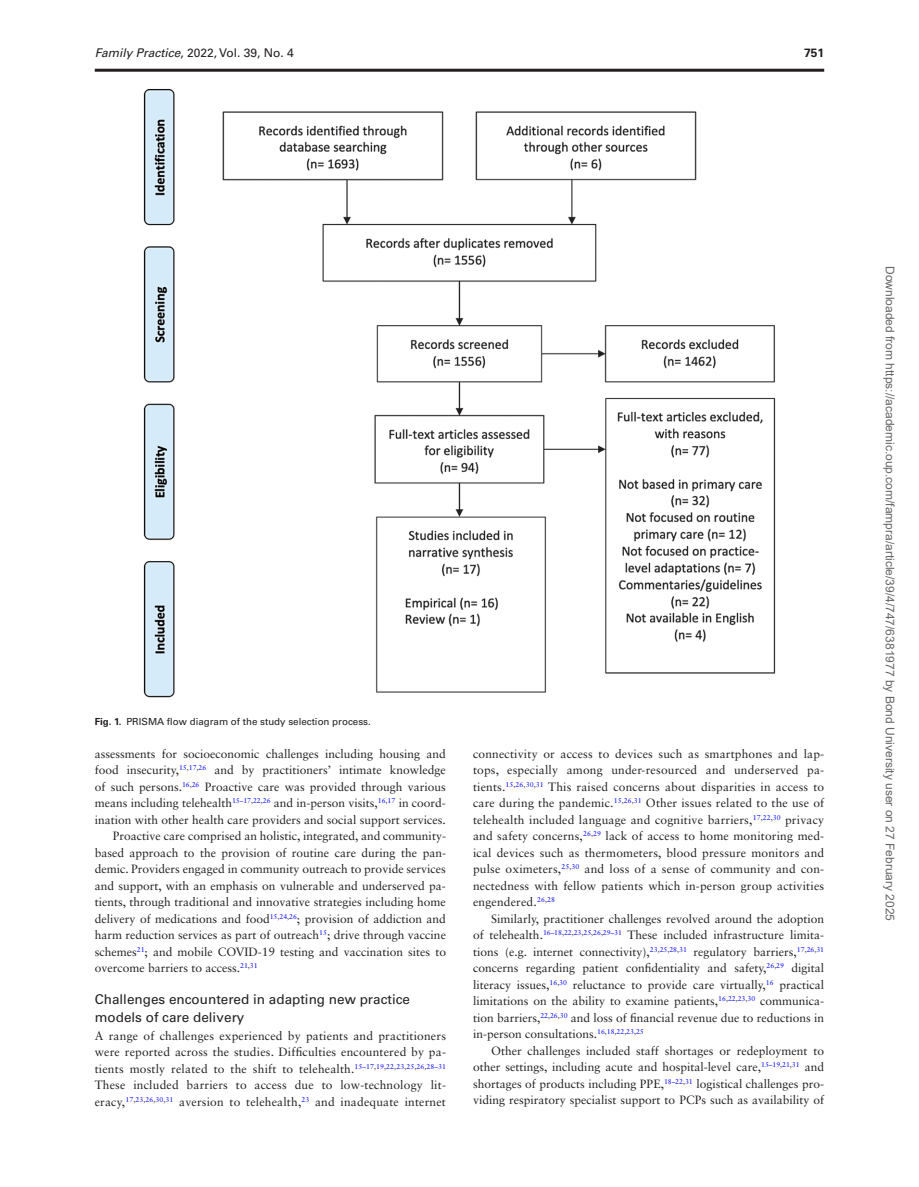
<style>
.page{position:relative;width:919px;height:1187px;background:#fff}
.page>*{position:absolute;margin:0;border:0;box-sizing:border-box;transform-origin:0 0}
.t1{font:13.5px/18px "Univers LT Std";color:#231f20}
.t2{font:12px/16.5px "Sabon LT Std";color:#231f20;text-align:justify}
.t3{font:12px "Arial";color:#666}
.t4{font:12px "Univers LT Std";color:#231f20}
.t5{font:700 12px "Univers LT Std";color:#231f20}
.t6{font:9.75px "Univers LT Std";color:#231f20}
.s1{font-style:italic}
.s2{font-weight:700}
</style>
<div class="page">
<img style="left:143px;top:89px;width:632px;height:608px">
<hr style="left:95px;top:69px;width:729px;height:3px;background:#231f20">
<p class="t4" style="left:95px;top:45px;width:200px"><span class="s1">Family Practice</span>, 2022, Vol. 39, No. 4</p>
<p class="t5" style="left:804px;top:45px;width:22px">751</p>
<p class="t6" style="left:95px;top:715px;width:277px"><span class="s2">Fig. 1.</span> PRISMA flow diagram of the study selection process.</p>
<p class="t2" style="left:95px;top:745px;width:353px">assessments for socioeconomic challenges including housing and</p>
<p class="t2" style="left:95px;top:761px;width:352px">food insecurity,<sup>15</sup><sup>,</sup><sup>17</sup><sup>,</sup><sup>26</sup> and by practitioners’ intimate knowledge</p>
<p class="t2" style="left:95px;top:778px;width:352px">of such persons.<sup>16</sup><sup>,</sup><sup>26</sup> Proactive care was provided through various</p>
<p class="t2" style="left:95px;top:794px;width:352px">means including telehealth<sup>15–17</sup><sup>,</sup><sup>22</sup><sup>,</sup><sup>26</sup> and in-person visits,<sup>16</sup><sup>,</sup><sup>17</sup> in coord-</p>
<p class="t2" style="left:95px;top:811px;width:352px">ination with other health care providers and social support services.</p>
<p class="t2" style="left:113px;top:827px;width:335px">Proactive care comprised an holistic, integrated, and community-</p>
<p class="t2" style="left:95px;top:844px;width:353px">based approach to the provision of routine care during the pan-</p>
<p class="t2" style="left:95px;top:860px;width:352px">demic. Providers engaged in community outreach to provide services</p>
<p class="t2" style="left:95px;top:877px;width:352px">and support, with an emphasis on vulnerable and underserved pa-</p>
<p class="t2" style="left:95px;top:893px;width:352px">tients, through traditional and innovative strategies including home</p>
<p class="t2" style="left:95px;top:910px;width:353px">delivery of medications and food<sup>15</sup><sup>,</sup><sup>24</sup><sup>,</sup><sup>26</sup>; provision of addiction and</p>
<p class="t2" style="left:95px;top:926px;width:353px">harm reduction services as part of outreach<sup>15</sup>; drive through vaccine</p>
<p class="t2" style="left:95px;top:943px;width:353px">schemes<sup>21</sup>; and mobile COVID-19 testing and vaccination sites to</p>
<p class="t2" style="left:95px;top:959px;width:164px">overcome barriers to access.<sup>21</sup><sup>,</sup><sup>31</sup></p>
<p class="t1" style="left:95px;top:989px;width:317px">Challenges encountered in adapting new practice models of care delivery</p>
<p class="t2" style="left:95px;top:1027px;width:353px">A range of challenges experienced by patients and practitioners were reported across the studies. Difficulties encountered by pa&shy;tients mostly related to the shift to telehealth.<sup>15–17</sup><sup>,</sup><sup>19</sup><sup>,</sup><sup>22</sup><sup>,</sup><sup>23</sup><sup>,</sup><sup>25</sup><sup>,</sup><sup>26</sup><sup>,</sup><sup>28–31<br></sup>These included barriers to access due to low-technology lit&shy;eracy,<sup>17</sup><sup>,</sup><sup>23</sup><sup>,</sup><sup>26</sup><sup>,</sup><sup>30</sup><sup>,</sup><sup>31</sup> aversion to telehealth,<sup>23</sup> and inadequate internet</p>
<p class="t2" style="left:473px;top:745px;width:353px">connectivity or access to devices such as smartphones and lap&shy;tops, especially among under-resourced and underserved pa&shy;tients.<sup>15</sup><sup>,</sup><sup>26</sup><sup>,</sup><sup>30</sup><sup>,</sup><sup>31</sup> This raised concerns about disparities in access to care during the pandemic.<sup>15</sup><sup>,</sup><sup>26</sup><sup>,</sup><sup>31</sup> Other issues related to the use of telehealth included language and cognitive barriers,<sup>17</sup><sup>,</sup><sup>22</sup><sup>,</sup><sup>30</sup> privacy and safety concerns,<sup>26</sup><sup>,</sup><sup>29</sup> lack of access to home monitoring med&shy;ical devices such as thermometers, blood pressure monitors and pulse oximeters,<sup>25</sup><sup>,</sup><sup>30</sup> and loss of a sense of community and con&shy;nectedness with fellow patients which in-person group activities engendered.<sup>26</sup><sup>,</sup><sup>28</sup></p>
<p class="t2" style="left:473px;top:910px;width:353px;text-indent:18px">Similarly, practitioner challenges revolved around the adoption of telehealth.<sup>16–18</sup><sup>,</sup><sup>22</sup><sup>,</sup><sup>23</sup><sup>,</sup><sup>25</sup><sup>,</sup><sup>26</sup><sup>,</sup><sup>29–31</sup> These included infrastructure limita&shy;tions (e.g. internet connectivity),<sup>23</sup><sup>,</sup><sup>25</sup><sup>,</sup><sup>28</sup><sup>,</sup><sup>31</sup> regulatory barriers,<sup>17</sup><sup>,</sup><sup>26</sup><sup>,</sup><sup>31 </sup>concerns regarding patient confidentiality and safety,<sup>26</sup><sup>,</sup><sup>29</sup> digital literacy issues,<sup>16</sup><sup>,</sup><sup>30</sup> reluctance to provide care virtually,<sup>16</sup> practical limitations on the ability to examine patients,<sup>16</sup><sup>,</sup><sup>22</sup><sup>,</sup><sup>23</sup><sup>,</sup><sup>30</sup> communica&shy;tion barriers,<sup>22</sup><sup>,</sup><sup>26</sup><sup>,</sup><sup>30</sup> and loss of financial revenue due to reductions in in-person consultations.<sup>16</sup><sup>,</sup><sup>18</sup><sup>,</sup><sup>22</sup><sup>,</sup><sup>23</sup><sup>,</sup><sup>25</sup></p>
<p class="t2" style="left:473px;top:1042px;width:353px;text-indent:18px">Other challenges included staff shortages or redeployment to other settings, including acute and hospital-level care,<sup>15–19</sup><sup>,</sup><sup>21</sup><sup>,</sup><sup>31</sup> and shortages of products including PPE,<sup>18–22</sup><sup>,</sup><sup>31</sup> logistical challenges pro&shy;viding respiratory specialist support to PCPs such as availability of</p>
<p class="t3" style="left:894px;top:266px;width:656px;rotate:90deg">Downloaded from https://academic.oup.com/fampra/article/39/4/747/6381977 by Bond University user on 27 February 2025</p>
</div>
